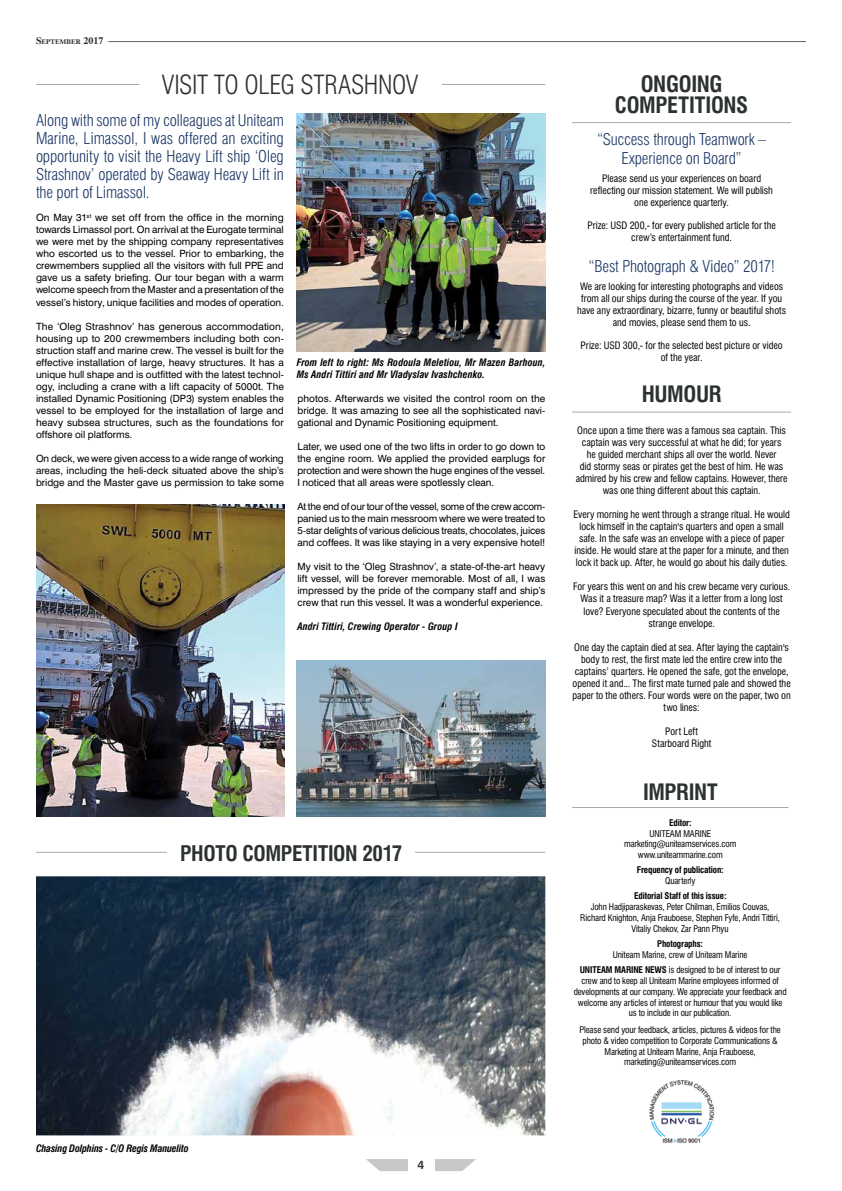
<style>
.page{position:relative;width:842px;height:1191px;background:#fff}
.page>*{position:absolute;margin:0;border:0;box-sizing:border-box;transform-origin:0 0}
.t1{font:300 condensed 26px "Swiss 721 BT";letter-spacing:-.015em;color:#2b322f}
.t2{font:700 condensed 22px/21px "Swiss 721 BT";letter-spacing:-.015em;color:#2b322f;text-align:center}
.t3{font:700 condensed 21px "Swiss 721 BT";letter-spacing:-.015em;color:#2b322f}
.t4{font:300 condensed 16px/18px "Swiss 721 BT";letter-spacing:-.01em;color:#1c3765;text-align:center}
.t5{font:700 12px "Swiss 721 BT";color:#32363f}
.t6{font:10px/12px "Swiss 721 BT";letter-spacing:-.005em;color:#000;text-align:justify}
.t7{font:condensed 10px/12px "Swiss 721 BT";color:#000;text-align:center}
.t8{font:italic 700 condensed 10px/12px "Swiss 721 BT";letter-spacing:.005em;color:#000}
.t9{font:italic 700 condensed 10px "Swiss 721 BT";letter-spacing:-.015em;color:#000}
.t10{font:condensed 9px/10.8px "Swiss 721 BT";letter-spacing:-.015em;color:#000;text-align:center}
.t11{font:700 condensed 9px "Swiss 721 BT";letter-spacing:-.015em;color:#000}
.t12{font:700 7px "Times";color:#2b322f}
.s1{font-size:10px}
.s2{font-weight:700}
</style>
<div class="page">
<svg style="left:366px;top:1159px;width:110px;height:12px"></svg>
<div style="left:408px;top:1159px;width:26px;height:28px;background:#fff"></div>
<hr style="left:108px;top:41px;width:698px;height:1px;background:#5e6168">
<hr style="left:572px;top:122px;width:219px;height:1px;background:#a5a9ac">
<img style="left:36px;top:876px;width:509px;height:259px">
<hr style="left:36px;top:852px;width:509px;height:1px;background:#a5a9ac">
<hr style="left:572px;top:412px;width:219px;height:1px;background:#a5a9ac">
<hr style="left:36px;top:84px;width:509px;height:1px;background:#a5a9ac">
<div style="left:139px;top:74px;width:302px;height:20px;background:#fff"></div>
<img style="left:297px;top:113px;width:248px;height:238px">
<img style="left:37px;top:504px;width:248px;height:312px">
<img style="left:297px;top:660px;width:248px;height:156px">
<img style="left:649px;top:1080px;width:66px;height:64px">
<hr style="left:572px;top:807px;width:216px;height:1px;background:#a5a9ac">
<div style="left:168px;top:844px;width:247px;height:16px;background:#fff"></div>
<p class="t12" style="left:36px;top:35px;width:69px"><span class="s1">S</span>EPTEMBER <span class="s1">2017</span></p>
<h1 class="t1" style="left:162px;top:69px;width:258px">VISIT TO OLEG STRASHNOV</h1>
<h3 class="t4" style="left:36px;top:111px;width:249px;text-align:justify">Along with some of my colleagues at Uniteam Marine, Limassol, I was offered an exciting opportunity to visit the Heavy Lift ship ‘Oleg Strashnov’ operated by Seaway Heavy Lift in the port of Limassol.</h3>
<p class="t6" style="left:36px;top:212px;width:249px">On May 31<sup>st</sup> we set off from the office in the morning towards Limassol port. On arrival at the Eurogate terminal we were met by the shipping company representatives who escorted us to the vessel. Prior to embarking, the crewmembers supplied all the visitors with full PPE and gave us a safety briefing. Our tour began with a warm welcome speech from the Master and a presentation of the vessel’s history, unique facilities and modes of operation.</p>
<p class="t6" style="left:36px;top:320px;width:249px">The ‘Oleg Strashnov’ has generous accommodation, housing up to 200 crewmembers including both con&shy;struction staff and marine crew. The vessel is built for the effective installation of large, heavy structures. It has a unique hull shape and is outfitted with the latest technol&shy;ogy, including a crane with a lift capacity of 5000t. The installed Dynamic Positioning (DP3) system enables the vessel to be employed for the installation of large and heavy subsea structures, such as the foundations for offshore oil platforms.</p>
<p class="t6" style="left:36px;top:452px;width:249px">On deck, we were given access to a wide range of working areas, including the heli-deck situated above the ship’s bridge and the Master gave us permission to take some</p>
<p class="t8" style="left:297px;top:356px;width:250px">From left to right: Ms Rodoula Meletiou, Mr Mazen Barhoun,<br>Ms Andri Tittiri and Mr Vladyslav Ivashchenko.</p>
<p class="t6" style="left:297px;top:392px;width:249px">photos. Afterwards we visited the control room on the bridge. It was amazing to see all the sophisticated navi&shy;gational and Dynamic Positioning equipment.</p>
<p class="t6" style="left:297px;top:440px;width:249px">Later, we used one of the two lifts in order to go down to the engine room. We applied the provided earplugs for protection and were shown the huge engines of the vessel.<br>I noticed that all areas were spotlessly clean.</p>
<p class="t6" style="left:297px;top:500px;width:249px">At the end of our tour of the vessel, some of the crew accom&shy;panied us to the main messroom where we were treated to 5-star delights of various delicious treats, chocolates, juices and coffees. It was like staying in a very expensive hotel!</p>
<p class="t6" style="left:297px;top:560px;width:249px">My visit to the ‘Oleg Strashnov’, a state-of-the-art heavy lift vessel, will be forever memorable. Most of all, I was impressed by the pride of the company staff and ship’s crew that run this vessel. It was a wonderful experience.</p>
<p class="t8" style="left:297px;top:620px;width:162px">Andri Tittiri, Crewing Operator - Group I</p>
<h3 class="t3" style="left:180px;top:840px;width:224px">PHOTO COMPETITION 2017</h3>
<h2 class="t2" style="left:615px;top:73px;width:135px">ONGOING<br>COMPETITIONS</h2>
<h3 class="t4" style="left:597px;top:130px;width:171px;line-height:19.2px">“Success through Teamwork –<br>Experience on Board”</h3>
<p class="t7" style="left:590px;top:172px;width:184px">Please send us your experiences on board reflecting our mission statement. We will publish one experience quarterly.</p>
<p class="t7" style="left:587px;top:219px;width:190px">Prize: USD 200,- for every published article for the crew’s entertainment fund.</p>
<h3 class="t4" style="left:589px;top:257px;width:187px">“Best Photograph &amp; Video” 2017!</h3>
<p class="t7" style="left:577px;top:280px;width:211px">We are looking for interesting photographs and videos from all our ships during the course of the year. If you have any extraordinary, bizarre, funny or beautiful shots and movies, please send them to us.</p>
<p class="t7" style="left:581px;top:339px;width:204px">Prize: USD 300,- for the selected best picture or video of the year.</p>
<h2 class="t2" style="left:642px;top:383px;width:81px">HUMOUR</h2>
<p class="t7" style="left:576px;top:425px;width:213px">Once upon a time there was a famous sea captain. This captain was very successful at what he did; for years<br>he guided merchant ships all over the world. Never<br>did stormy seas or pirates get the best of him. He was admired by his crew and fellow captains. However, there was one thing different about this captain.</p>
<p class="t7" style="left:573px;top:509px;width:218px">Every morning he went through a strange ritual. He would lock himself in the captain's quarters and open a small safe. In the safe was an envelope with a piece of paper inside. He would stare at the paper for a minute, and then lock it back up. After, he would go about his daily duties.</p>
<p class="t7" style="left:573px;top:581px;width:219px">For years this went on and his crew became very curious.<br>Was it a treasure map? Was it a letter from a long lost love? Everyone speculated about the contents of the strange envelope.</p>
<p class="t7" style="left:572px;top:641px;width:220px">One day the captain died at sea. After laying the captain's body to rest, the first mate led the entire crew into the captains’ quarters. He opened the safe, got the envelope, opened it and... The first mate turned pale and showed the paper to the others. Four words were on the paper, two on two lines:</p>
<p class="t7" style="left:652px;top:725px;width:61px">Port Left<br>Starboard Right</p>
<h2 class="t2" style="left:643px;top:782px;width:76px">IMPRINT</h2>
<p class="t11" style="left:669px;top:817px;width:24px">Editor:</p>
<p class="t10" style="left:624px;top:828px;width:114px">UNITEAM MARINE marketing@uniteamservices.com www.uniteammarine.com</p>
<p class="t11" style="left:637px;top:864px;width:88px">Frequency of publication:</p>
<p class="t10" style="left:665px;top:875px;width:32px">Quarterly</p>
<p class="t11" style="left:634px;top:890px;width:94px">Editorial Staff of this issue:</p>
<p class="t10" style="left:580px;top:901px;width:201px">John Hadjiparaskevas, Peter Chilman, Emilios Couvas,<br>Richard Knighton, Anja Frauboese, Stephen Fyfe, Andri Tittiri,<br>Vitaliy Chekov, Zar Pann Phyu</p>
<p class="t11" style="left:657px;top:938px;width:47px">Photographs:</p>
<p class="t10" style="left:580px;top:947px;width:202px;line-height:15.2px">Uniteam Marine, crew of Uniteam Marine<br><span class="s2">UNITEAM MARINE NEWS</span> is designed to be of interest to our</p>
<p class="t10" style="left:574px;top:975px;width:214px">crew and to keep all Uniteam Marine employees informed of developments at our company. We appreciate your feedback and welcome any articles of interest or humour that you would like us to include in our publication.</p>
<p class="t10" style="left:579px;top:1024px;width:203px">Please send your feedback, articles, pictures &amp; videos for the photo &amp; video competition to Corporate Communications &amp; Marketing at Uniteam Marine, Anja Frauboese, marketing@uniteamservices.com</p>
<p class="t9" style="left:36px;top:1142px;width:154px">Chasing Dolphins - C/O Regis Manuelito</p>
<p class="t5" style="left:418px;top:1157px;width:8px">4</p>
</div>
